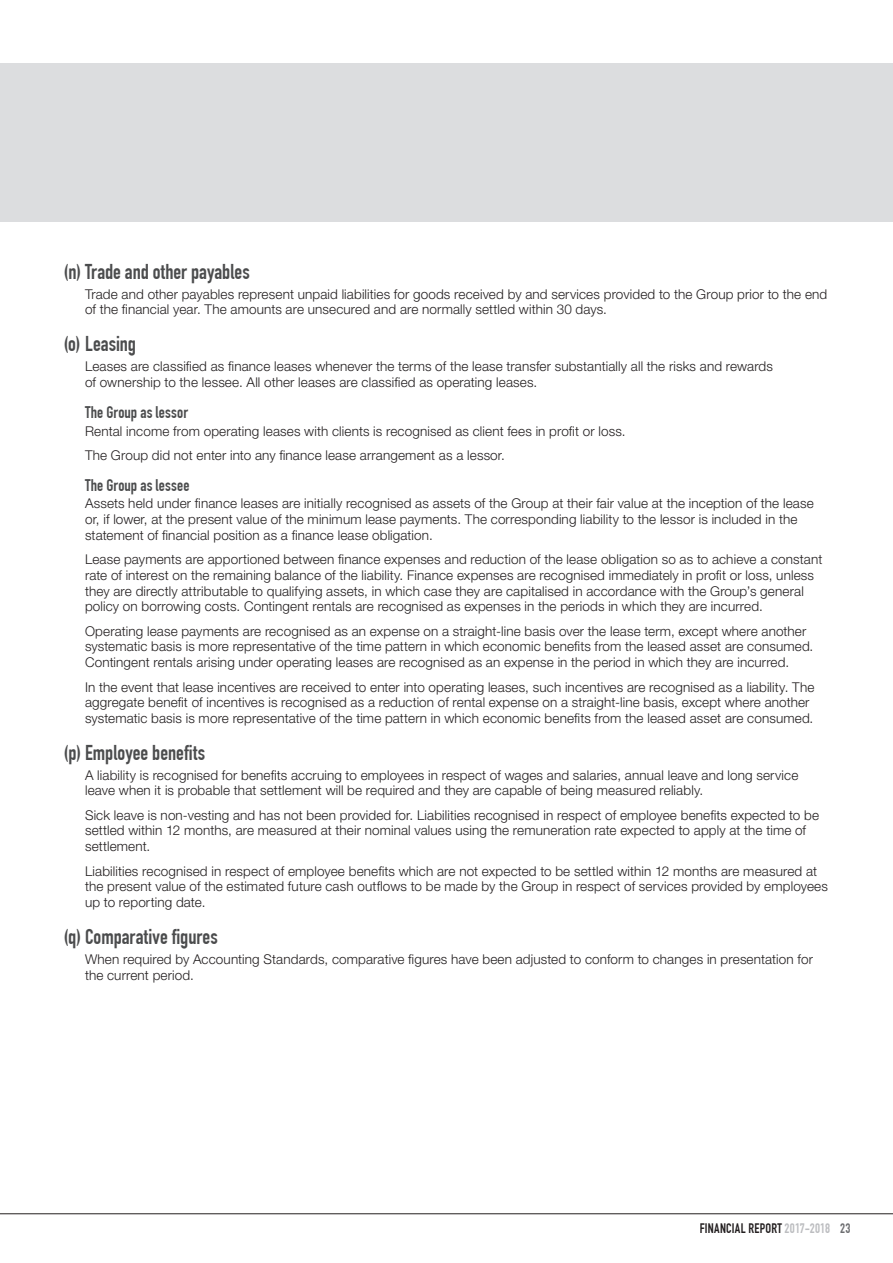
<style>
.page{position:relative;width:893px;height:1263px;background:#fff}
.page>*{position:absolute;margin:0;border:0;box-sizing:border-box;transform-origin:0 0}
.t1{font:700 21px "DIN Condensed";color:#4b4c4d}
.t2{font:700 16.5px "DIN Condensed";letter-spacing:.01em;color:#4b4c4d}
.t3{font:300 13.5px/15.8px "Helvetica Neue";letter-spacing:.01em;color:#231f20}
.t4{font:700 13.5px "DIN Condensed";letter-spacing:.02em;color:#231f20}
.s1{color:#bcbdc0}
.s2{color:#6c6d70}
</style>
<div class="page">
<div style="left:0;top:64px;width:893px;height:158px;background:#dcdddf"></div>
<hr style="left:0;top:1213px;width:893px;height:1px;background:#231f20">
<h1 class="t1" style="left:64px;top:259px;width:188px">(n) Trade and other payables</h1>
<p class="t3" style="left:85px;top:286px;width:744px">Trade and other payables represent unpaid liabilities for goods received by and services provided to the Group prior to the end of the financial year. The amounts are unsecured and are normally settled within 30 days.</p>
<h1 class="t1" style="left:64px;top:331px;width:74px">(o) Leasing</h1>
<p class="t3" style="left:85px;top:358px;width:689px">Leases are classified as finance leases whenever the terms of the lease transfer substantially all the risks and rewards of ownership to the lessee. All other leases are classified as operating leases.</p>
<p class="t2" style="left:85px;top:402px;width:104px">The Group as lessor</p>
<p class="t3" style="left:85px;top:418px;width:542px;line-height:24.3px">Rental income from operating leases with clients is recognised as client fees in profit or loss.<br>The Group did not enter into any finance lease arrangement as a lessor.</p>
<p class="t2" style="left:85px;top:475px;width:106px">The Group as lessee</p>
<p class="t3" style="left:85px;top:495px;width:730px">Assets held under finance leases are initially recognised as assets of the Group at their fair value at the inception of the lease or, if lower, at the present value of the minimum lease payments. The corresponding liability to the lessor is included in the statement of financial position as a finance lease obligation.</p>
<p class="t3" style="left:85px;top:551px;width:739px">Lease payments are apportioned between finance expenses and reduction of the lease obligation so as to achieve a constant rate of interest on the remaining balance of the liability. Finance expenses are recognised immediately in profit or loss, unless they are directly attributable to qualifying assets, in which case they are capitalised in accordance with the Group’s general policy on borrowing costs. Contingent rentals are recognised as expenses in the periods in which they are incurred.</p>
<p class="t3" style="left:85px;top:623px;width:730px">Operating lease payments are recognised as an expense on a straight-line basis over the lease term, except where another systematic basis is more representative of the time pattern in which economic benefits from the leased asset are consumed.<br>Contingent rentals arising under operating leases are recognised as an expense in the period in which they are incurred.</p>
<p class="t3" style="left:85px;top:678px;width:731px">In the event that lease incentives are received to enter into operating leases, such incentives are recognised as a liability. The aggregate benefit of incentives is recognised as a reduction of rental expense on a straight-line basis, except where another systematic basis is more representative of the time pattern in which economic benefits from the leased asset are consumed.</p>
<h1 class="t1" style="left:64px;top:740px;width:143px">(p) Employee benefits</h1>
<p class="t3" style="left:85px;top:767px;width:715px">A liability is recognised for benefits accruing to employees in respect of wages and salaries, annual leave and long service leave when it is probable that settlement will be required and they are capable of being measured reliably.</p>
<p class="t3" style="left:85px;top:807px;width:736px">Sick leave is non-vesting and has not been provided for. Liabilities recognised in respect of employee benefits expected to be settled within 12 months, are measured at their nominal values using the remuneration rate expected to apply at the time of settlement.</p>
<p class="t3" style="left:85px;top:862px;width:744px">Liabilities recognised in respect of employee benefits which are not expected to be settled within 12 months are measured at the present value of the estimated future cash outflows to be made by the Group in respect of services provided by employees up to reporting date.</p>
<h1 class="t1" style="left:64px;top:924px;width:156px">(q) Comparative figures</h1>
<p class="t3" style="left:85px;top:951px;width:729px">When required by Accounting Standards, comparative figures have been adjusted to conform to changes in presentation for the current period.</p>
<p class="t4" style="left:699px;top:1220px;width:152px">FINANCIAL REPORT <span class="s1">2017-2018</span> <span class="s2">23</span></p>
</div>
